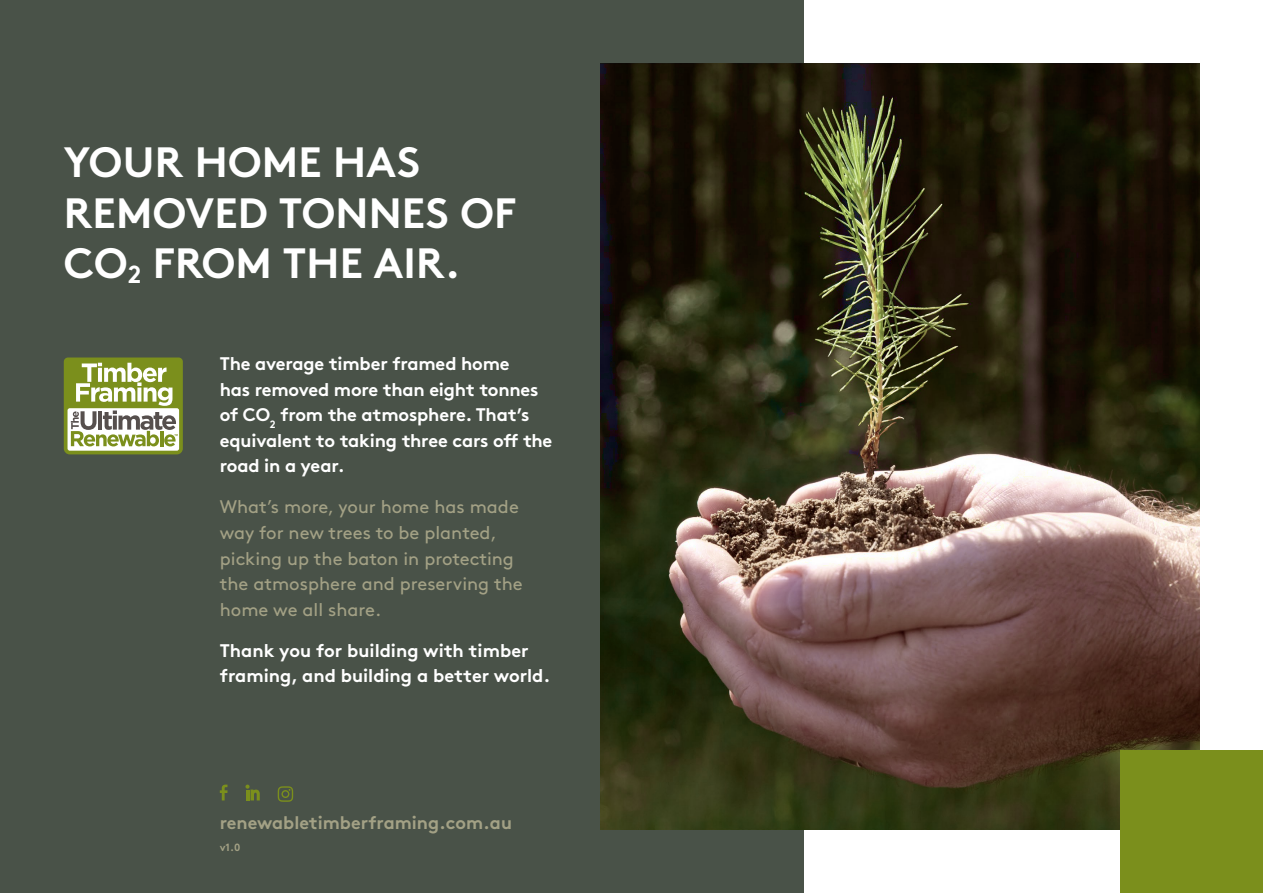
<style>
.page{position:relative;width:1263px;height:893px;background:#fff}
.page>*{position:absolute;margin:0;border:0;box-sizing:border-box;transform-origin:0 0}
.t1{font:700 42.3px/50.8px "Brown";letter-spacing:.005em;color:#fff}
.t2{font:700 18.15px/25.5px "Brown";letter-spacing:-.01em;color:#fff}
.t3{font:18.15px/25.5px "Brown";color:#a3a185}
.t4{font:700 18px "Brown";color:#a3a185}
.t5{font:700 10.5px "Brown";color:#a3a185}
</style>
<div class="page">
<div style="left:0;top:0;width:804px;height:893px;background:#495248"></div>
<svg style="left:64px;top:357px;width:119px;height:97px;background:#abb479"></svg>
<img style="left:600px;top:64px;width:599px;height:765px">
<div style="left:1120px;top:751px;width:143px;height:142px;background:#7b8f1c"></div>
<svg style="left:220px;top:785px;width:8px;height:15px"></svg>
<svg style="left:245px;top:785px;width:15px;height:15px"></svg>
<svg style="left:278px;top:786px;width:15px;height:16px"></svg>
<h1 class="t1" style="left:64px;top:132px;width:454px">YOUR HOME HAS<br>REMOVED TONNES OF<br>CO<sub>2</sub> FROM THE AIR.</h1>
<p class="t2" style="left:220px;top:349px;width:334px">The average timber framed home<br>has removed more than eight tonnes of CO<sub>2</sub> from the atmosphere. That’s equivalent to taking three cars off the road in a year.</p>
<p class="t3" style="left:220px;top:493px;width:304px">What’s more, your home has made way for new trees to be planted, picking up the baton in protecting the atmosphere and preserving the home we all share.</p>
<p class="t2" style="left:220px;top:635px;width:332px">Thank you for building with timber framing, and building a better world.</p>
<p class="t4" style="left:220px;top:808px;width:294px">renewabletimberframing.com.au</p>
<p class="t5" style="left:220px;top:839px;width:22px">v1.0</p>
</div>
